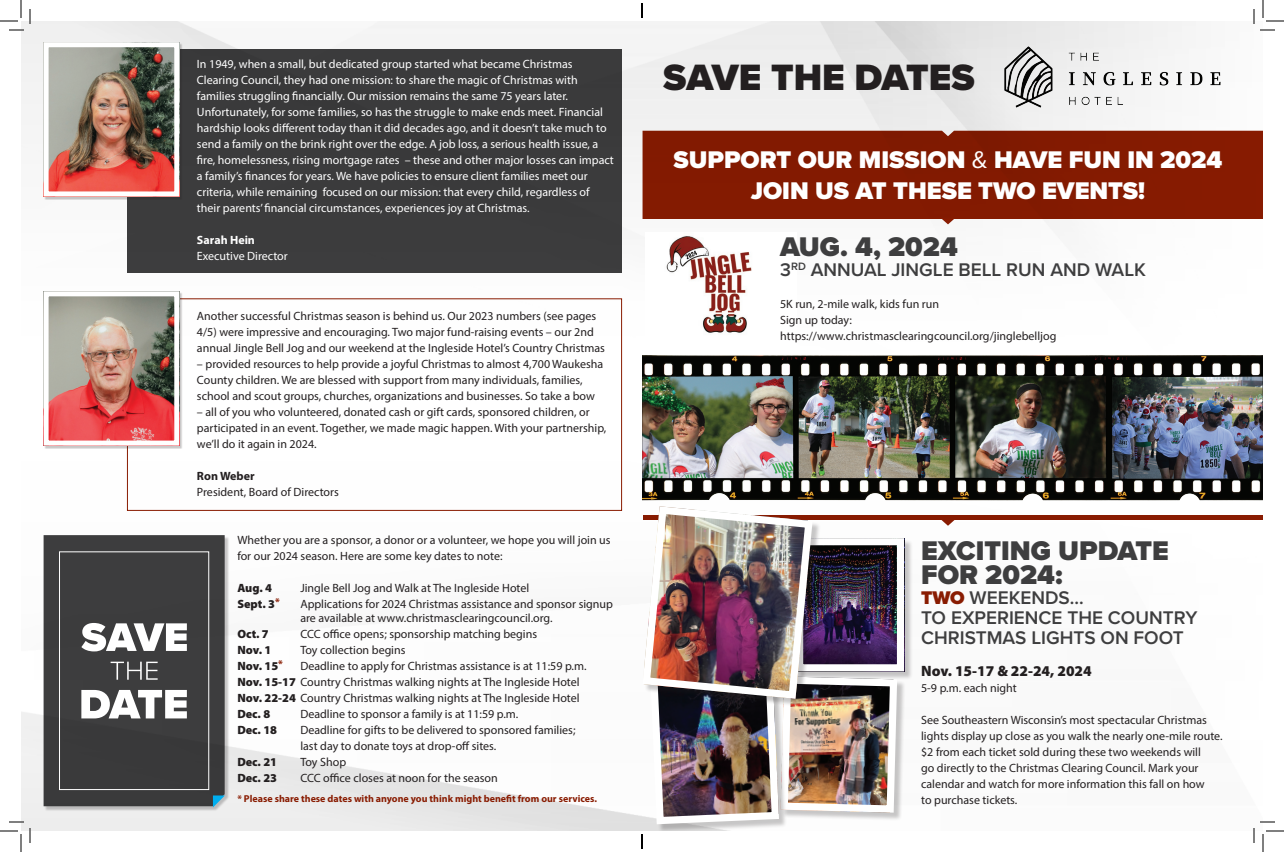
<style>
.page{position:relative;width:1284px;height:852px;background:#fff}
.page>*{position:absolute;margin:0;border:0;box-sizing:border-box;transform-origin:0 0}
.t1{font:900 38px "Proxima Nova";color:#231f20}
.t2{font:900 28px/24px "Proxima Nova";color:#3e3e3f}
.t3{font:900 25px/31px "Proxima Nova";color:#fff;text-align:center}
.t4{font:600 19px/20px "Proxima Nova";color:#3e3e3f}
.t5{font:900 15px "Myriad Pro";color:#231f20}
.t6{font:12px/16px "Myriad Pro";color:#231f20}
.t7{font:12px/16px "Myriad Pro";color:#fff}
.t8{font:900 12px "Myriad Pro";color:#231f20}
.t9{font:700 10px "Myriad Pro";color:#891c02}
.s1{font-weight:700}
.s2{font-weight:900}
.s3{font-weight:400}
.s4{font-weight:900;color:#891c02}
</style>
<div class="page">
<img style="left:21px;top:21px;width:354px;height:395px">
<img style="left:375px;top:21px;width:602px;height:395px">
<img style="left:21px;top:416px;width:423px;height:415px">
<img style="left:444px;top:416px;width:535px;height:415px">
<div style="left:643px;top:515px;width:620px;height:5px;background:#891c02"></div>
<div style="left:44px;top:536px;width:185px;height:275px;background:#231f20;opacity:.25"></div>
<div style="left:44px;top:535px;width:181px;height:271px;background:#3d3d3e"></div>
<svg style="left:81px;top:690px;width:106px;height:28px"></svg>
<svg style="left:81px;top:623px;width:106px;height:28px"></svg>
<svg style="left:111px;top:662px;width:47px;height:18px"></svg>
<div style="left:59px;top:551px;width:150px;height:239px;border:1px solid #fff"></div>
<svg style="left:213px;top:795px;width:12px;height:12px"></svg>
<div style="left:127px;top:299px;width:495px;height:212px;border:1px solid #891c02"></div>
<div style="left:44px;top:292px;width:138px;height:157px;background:#231f20;opacity:.25"></div>
<img style="left:50px;top:297px;width:123px;height:143px">
<div style="left:44px;top:291px;width:135px;height:155px;border:5px solid #fff"></div>
<div style="left:127px;top:49px;width:495px;height:224px;background:#3e3e3f"></div>
<div style="left:44px;top:43px;width:138px;height:157px;background:#231f20;opacity:.25"></div>
<img style="left:50px;top:48px;width:123px;height:142px">
<div style="left:44px;top:42px;width:135px;height:154px;border:5px solid #fff"></div>
<img style="left:999px;top:42px;width:228px;height:71px">
<div style="left:643px;top:131px;width:620px;height:88px;background:#841b01"></div>
<div style="left:797px;top:539px;width:116px;height:141px;background:#231f20;opacity:.25"></div>
<img style="left:821px;top:546px;width:75px;height:117px">
<div style="left:796px;top:538px;width:108px;height:133px;border:7px solid #fff"></div>
<div style="left:782px;top:678px;width:123px;height:143px;background:#231f20;opacity:.25"></div>
<img style="left:816px;top:676px;width:78px;height:129px">
<div style="left:781px;top:677px;width:116px;height:136px;border:7px solid #fff;border-radius:3px"></div>
<img style="left:645px;top:233px;width:151px;height:121px">
<img style="left:643px;top:354px;width:620px;height:152px">
<svg style="left:941px;top:218px;width:14px;height:6px"></svg>
<div style="left:644px;top:508px;width:177px;height:199px;background:#231f20;opacity:.25"></div>
<img style="left:639px;top:502px;width:177px;height:326px">
<svg style="left:941px;top:520px;width:14px;height:6px"></svg>
<svg style="left:0;top:0;width:31px;height:31px"></svg>
<svg style="left:0;top:821px;width:31px;height:31px"></svg>
<svg style="left:1253px;top:0;width:31px;height:31px"></svg>
<svg style="left:1253px;top:821px;width:31px;height:31px"></svg>
<svg style="left:641px;top:3px;width:2px;height:15px"></svg>
<svg style="left:641px;top:834px;width:2px;height:15px"></svg>
<p class="t7" style="left:197px;top:56px;width:418px">In 1949, when a small, but dedicated group started what became Christmas Clearing Council, they had one mission: to share the magic of Christmas with families struggling financially. Our mission remains the same 75 years later.<br>Unfortunately, for some families, so has the struggle to make ends meet. Financial hardship looks different today than it did decades ago, and it doesn’t take much to send a family on the brink right over the edge. A job loss, a serious health issue, a fire, homelessness, rising mortgage rates – these and other major losses can impact a family’s finances for years. We have policies to ensure client families meet our criteria, while remaining focused on our mission: that every child, regardless of their parents’ financial circumstances, experiences joy at Christmas.</p>
<p class="t7" style="left:197px;top:232px;width:92px"><span class="s1">Sarah Hein<br></span>Executive Director</p>
<p class="t6" style="left:197px;top:308px;width:410px">Another successful Christmas season is behind us. Our 2023 numbers (see pages<br>4/5) were impressive and encouraging. Two major fund-raising events – our 2nd annual Jingle Bell Jog and our weekend at the Ingleside Hotel’s Country Christmas</p>
<p class="t6" style="left:197px;top:356px;width:408px">– provided resources to help provide a joyful Christmas to almost 4,700 Waukesha<br>County children. We are blessed with support from many individuals, families, school and scout groups, churches, organizations and businesses. So take a bow</p>
<p class="t6" style="left:197px;top:404px;width:411px">– all of you who volunteered, donated cash or gift cards, sponsored children, or participated in an event. Together, we made magic happen. With your partnership, we’ll do it again in 2024.</p>
<p class="t6" style="left:197px;top:468px;width:143px"><span class="s1">Ron Weber<br></span>President, Board of Directors</p>
<p class="t6" style="left:237px;top:532px;width:375px">Whether you are a sponsor, a donor or a volunteer, we hope you will join us for our 2024 season. Here are some key dates to note:</p>
<p class="t8" style="left:237px;top:580px;width:36px">Aug. 4</p>
<p class="t6" style="left:300px;top:580px;width:231px">Jingle Bell Jog and Walk at The Ingleside Hotel</p>
<p class="t8" style="left:237px;top:596px;width:44px">Sept. 3<sup>*</sup></p>
<p class="t6" style="left:300px;top:597px;width:314px;line-height:14px">Applications for 2024 Christmas assistance and sponsor signup are available at www.christmasclearingcouncil.org.</p>
<p class="t8" style="left:237px;top:626px;width:33px">Oct. 7</p>
<p class="t6" style="left:300px;top:626px;width:238px">CCC office opens; sponsorship matching begins</p>
<p class="t8" style="left:237px;top:642px;width:36px">Nov. 1</p>
<p class="t6" style="left:300px;top:642px;width:107px">Toy collection begins</p>
<p class="t8" style="left:237px;top:658px;width:47px">Nov. 15<sup>*</sup></p>
<p class="t6" style="left:300px;top:658px;width:288px">Deadline to apply for Christmas assistance is at 11:59 p.m.</p>
<p class="t6" style="left:237px;top:674px;width:344px"><span class="s2">Nov. 15-17</span> Country Christmas walking nights at The Ingleside Hotel<br><span class="s2">Nov. 22-24</span> Country Christmas walking nights at The Ingleside Hotel</p>
<p class="t8" style="left:237px;top:706px;width:34px">Dec. 8</p>
<p class="t6" style="left:300px;top:706px;width:220px">Deadline to sponsor a family is at 11:59 p.m.</p>
<p class="t8" style="left:237px;top:722px;width:41px">Dec. 18</p>
<p class="t6" style="left:300px;top:722px;width:277px">Deadline for gifts to be delivered to sponsored families; last day to donate toys at drop-off sites.</p>
<p class="t8" style="left:237px;top:754px;width:41px">Dec. 21</p>
<p class="t6" style="left:300px;top:754px;width:47px">Toy Shop</p>
<p class="t8" style="left:237px;top:770px;width:41px">Dec. 23</p>
<p class="t6" style="left:300px;top:770px;width:199px">CCC office closes at noon for the season</p>
<p class="t9" style="left:237px;top:792px;width:361px">* Please share these dates with anyone you think might benefit from our services.</p>
<p class="t1" style="left:663px;top:49px;width:313px">SAVE THE DATES</p>
<p class="t3" style="left:673px;top:144px;width:551px">SUPPORT OUR MISSION <span class="s3">&amp;</span> HAVE FUN IN 2024<br>JOIN US AT THESE TWO EVENTS!</p>
<p class="t2" style="left:780px;top:235px;width:179px">AUG. 4, 2024</p>
<p class="t4" style="left:780px;top:259px;width:367px">3<sup>RD</sup> ANNUAL JINGLE BELL RUN AND WALK</p>
<p class="t6" style="left:780px;top:296px;width:160px">5K run, 2-mile walk, kids fun run</p>
<p class="t6" style="left:780px;top:312px;width:278px">Sign up today: https://www.christmasclearingcouncil.org/jinglebelljog</p>
<p class="t2" style="left:921px;top:539px;width:249px">EXCITING UPDATE<br>FOR 2024:</p>
<p class="t4" style="left:921px;top:587px;width:278px"><span class="s4">TWO</span> WEEKENDS...<br>TO EXPERIENCE THE COUNTRY<br>CHRISTMAS LIGHTS ON FOOT</p>
<p class="t5" style="left:921px;top:661px;width:172px">Nov. 15-17 &amp; 22-24, 2024</p>
<p class="t6" style="left:921px;top:680px;width:97px">5-9 p.m. each night</p>
<p class="t6" style="left:921px;top:712px;width:303px">See Southeastern Wisconsin’s most spectacular Christmas lights display up close as you walk the nearly one-mile route. $2 from each ticket sold during these two weekends will<br>go directly to the Christmas Clearing Council. Mark your calendar and watch for more information this fall on how<br>to purchase tickets.</p>
</div>
